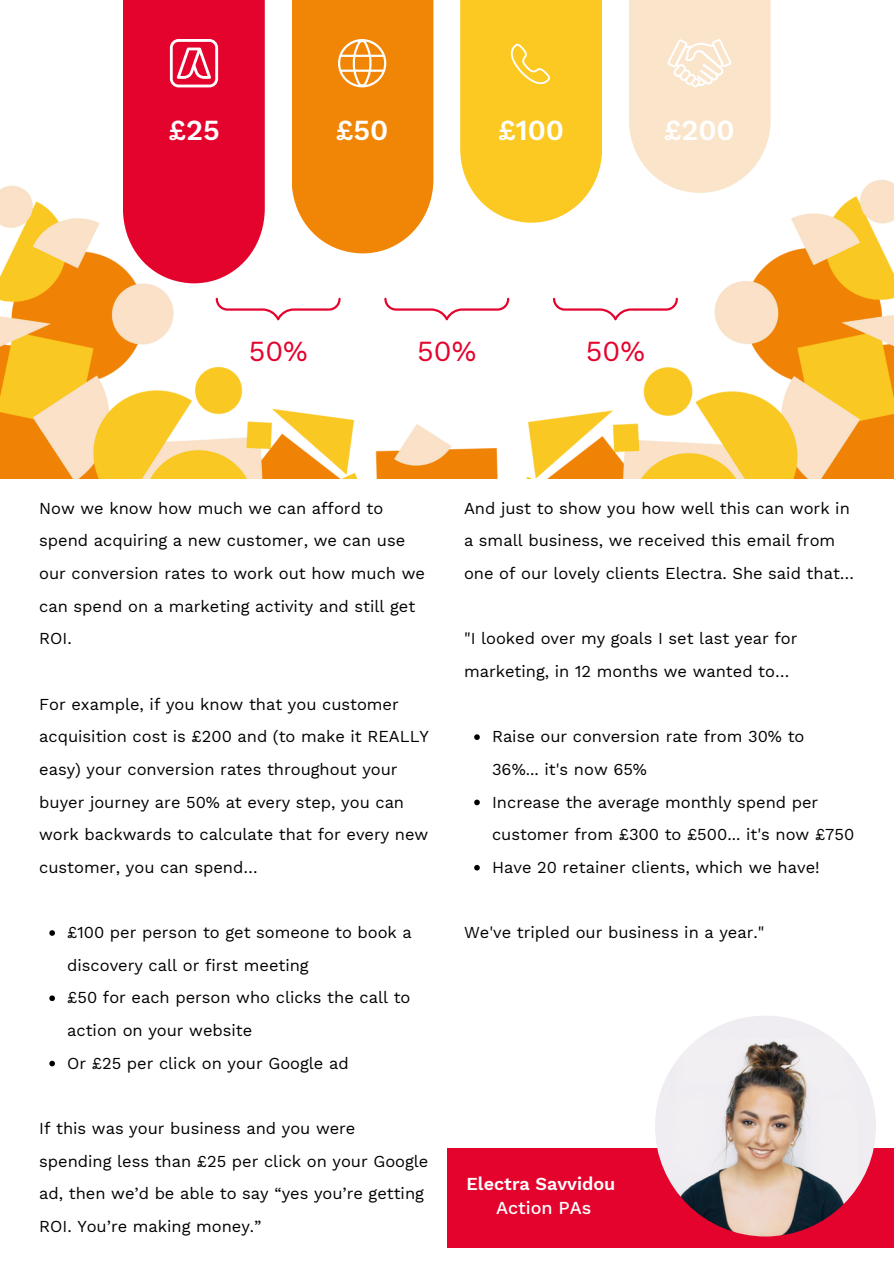
<style>
.page{position:relative;width:894px;height:1264px;background:#fff}
.page>*{position:absolute;margin:0;border:0;box-sizing:border-box;transform-origin:0 0}
.t1{font:600 28.65px "Work Sans";color:#fff}
.t2{font:28.65px "Work Sans";color:#e4032c}
.t3{font:600 18px "Work Sans";color:#fff}
.t4{font:500 18px "Work Sans";color:#fff}
.t5{font:16.5px/32.7px "Work Sans";color:#000}
</style>
<div class="page">
<div style="left:446px;top:1148px;width:447px;height:99px;background:#e4032c"></div>
<img style="left:654px;top:1015px;width:221px;height:221px;border-radius:50%">
<img style="left:0;top:0;width:893px;height:479px">
<svg style="left:216px;top:298px;width:124px;height:22px"></svg>
<svg style="left:384px;top:298px;width:125px;height:22px"></svg>
<svg style="left:553px;top:298px;width:124px;height:22px"></svg>
<svg style="left:460px;top:0;width:142px;height:223px;background:#fccd34"></svg>
<svg style="left:628px;top:0;width:142px;height:193px;background:#fae8d0"></svg>
<svg style="left:291px;top:0;width:142px;height:253px;background:#f2901c"></svg>
<svg style="left:123px;top:0;width:142px;height:283px;background:#e5153b"></svg>
<svg style="left:49px;top:930px;width:6px;height:5px"></svg>
<svg style="left:49px;top:995px;width:6px;height:6px"></svg>
<svg style="left:49px;top:1060px;width:6px;height:6px"></svg>
<svg style="left:474px;top:734px;width:5px;height:6px"></svg>
<svg style="left:474px;top:799px;width:5px;height:6px"></svg>
<svg style="left:474px;top:864px;width:5px;height:6px"></svg>
<p class="t1" style="left:168px;top:113px;width:53px">£25</p>
<p class="t1" style="left:336px;top:113px;width:54px">£50</p>
<p class="t1" style="left:498px;top:113px;width:68px">£100</p>
<p class="t1" style="left:663px;top:113px;width:73px">£200</p>
<p class="t2" style="left:248px;top:335px;width:60px">50%</p>
<p class="t2" style="left:417px;top:335px;width:60px">50%</p>
<p class="t2" style="left:585px;top:335px;width:60px">50%</p>
<h1 class="t5" style="left:39px;top:491px;width:387px">Now we know how much we can afford to spend acquiring a new customer, we can use our conversion rates to work out how much we can spend on a marketing activity and still get ROI.</h1>
<p class="t5" style="left:39px;top:687px;width:391px">For example, if you know that you customer acquisition cost is £200 and (to make it REALLY easy) your conversion rates throughout your buyer journey are 50% at every step, you can work backwards to calculate that for every new customer, you can spend…</p>
<h1 class="t5" style="left:67px;top:916px;width:346px">£100 per person to get someone to book a discovery call or first meeting</h1>
<p class="t5" style="left:67px;top:981px;width:344px">£50 for each person who clicks the call to action on your website</p>
<h2 class="t5" style="left:67px;top:1046px;width:283px">Or £25 per click on your Google ad</h2>
<h2 class="t5" style="left:39px;top:1111px;width:390px">If this was your business and you were spending less than £25 per click on your Google ad, then we’d be able to say “yes you’re getting ROI. You’re making money.”</h2>
<p class="t5" style="left:464px;top:491px;width:391px">And just to show you how well this can work in a small business, we received this email from one of our lovely clients Electra. She said that…</p>
<h1 class="t5" style="left:464px;top:622px;width:335px">"I looked over my goals I set last year for marketing, in 12 months we wanted to…</h1>
<p class="t5" style="left:492px;top:720px;width:314px">Raise our conversion rate from 30% to<br>36%... it's now 65%</p>
<p class="t5" style="left:492px;top:785px;width:363px">Increase the average monthly spend per customer from £300 to £500... it's now £750</p>
<h1 class="t5" style="left:492px;top:850px;width:329px">Have 20 retainer clients, which we have!</h1>
<p class="t5" style="left:464px;top:916px;width:302px">We've tripled our business in a year."</p>
<h2 class="t3" style="left:466px;top:1172px;width:150px">Electra Savvidou</h2>
<p class="t4" style="left:496px;top:1197px;width:97px">Action PAs</p>
</div>
